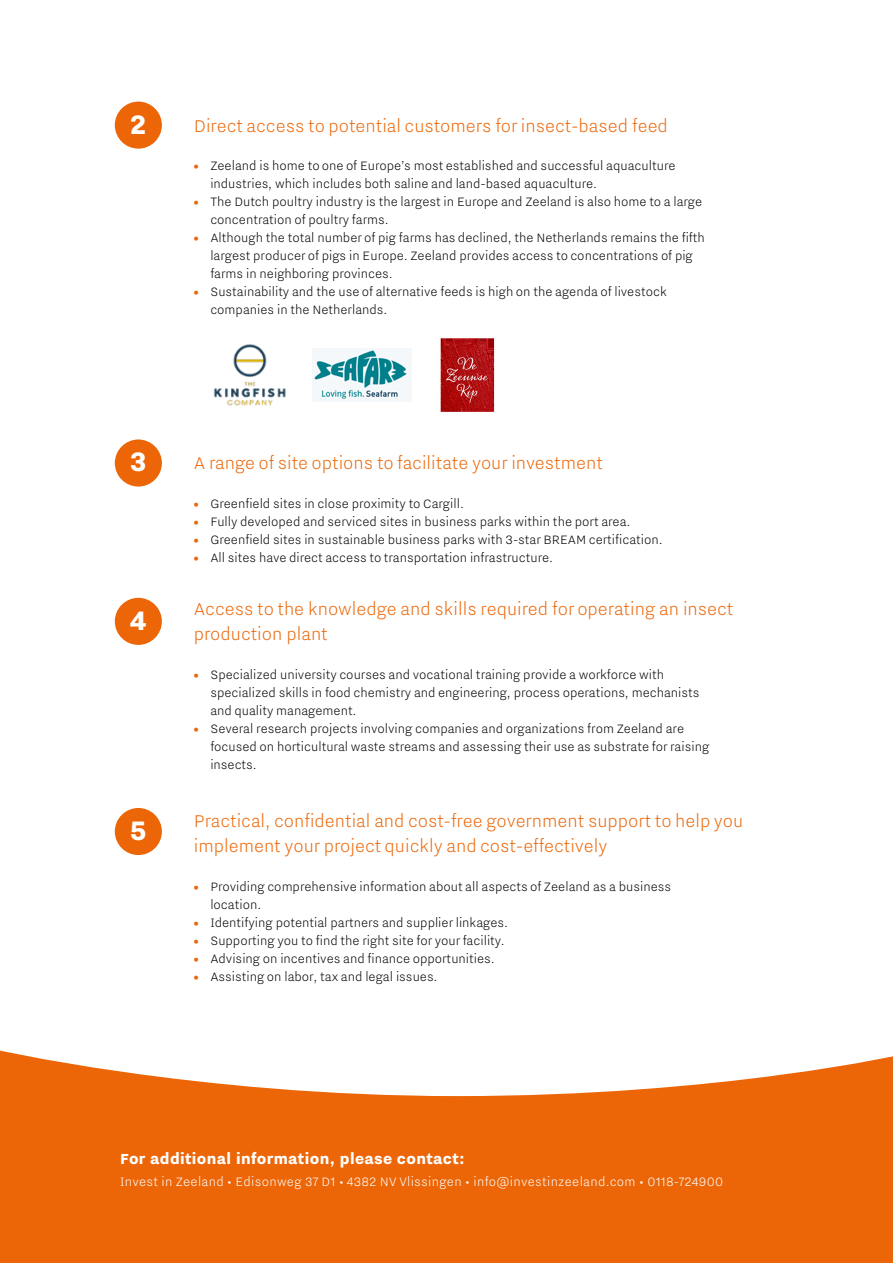
<style>
.page{position:relative;width:893px;height:1263px;background:#fff}
.page>*{position:absolute;margin:0;border:0;box-sizing:border-box;transform-origin:0 0}
.t1{font:800 33px "Nitti Grotesk";color:#fff}
.t2{font:300 21px/25.2px "Nitti Grotesk";color:#ec6608}
.t3{font:800 18px "Nitti Grotesk";letter-spacing:.02em;color:#fff}
.t4{font:300 15px/18px "Nitti Grotesk";color:#000}
.t5{font:300 15px "Nitti Grotesk";letter-spacing:.02em;color:#fff}
.s1{font-weight:900;color:#ec6608}
</style>
<div class="page">
<svg style="left:0;top:1050px;width:893px;height:213px;background:#ee7c2c"></svg>
<div style="left:115px;top:102px;width:47px;height:47px;background:#ec6608;border-radius:50%"></div>
<div style="left:115px;top:439px;width:47px;height:48px;background:#ec6608;border-radius:50%"></div>
<div style="left:115px;top:598px;width:47px;height:47px;background:#ec6608;border-radius:50%"></div>
<div style="left:115px;top:808px;width:47px;height:47px;background:#ec6608;border-radius:50%"></div>
<img style="left:213px;top:344px;width:73px;height:62px">
<img style="left:313px;top:349px;width:98px;height:53px">
<img style="left:440px;top:338px;width:55px;height:74px">
<h1 class="t1" style="left:131px;top:105px;width:17px">2</h1>
<h2 class="t2" style="left:194px;top:112px;width:476px">Direct access to potential customers for insect-based feed</h2>
<p class="t4" style="left:210px;top:156px;width:467px;text-indent:-16px"><span class="s1">•</span> Zeeland is home to one of Europe’s most established and successful aquaculture industries, which includes both saline and land-based aquaculture.</p>
<p class="t4" style="left:210px;top:192px;width:493px;text-indent:-16px"><span class="s1">•</span> The Dutch poultry industry is the largest in Europe and Zeeland is also home to a large concentration of poultry farms.</p>
<p class="t4" style="left:210px;top:228px;width:496px;text-indent:-16px"><span class="s1">•</span> Although the total number of pig farms has declined, the Netherlands remains the fifth largest producer of pigs in Europe. Zeeland provides access to concentrations of pig farms in neighboring provinces.</p>
<p class="t4" style="left:210px;top:282px;width:458px;text-indent:-16px"><span class="s1">•</span> Sustainability and the use of alternative feeds is high on the agenda of livestock companies in the Netherlands.</p>
<h1 class="t1" style="left:130px;top:443px;width:17px">3</h1>
<h1 class="t1" style="left:130px;top:601px;width:18px">4</h1>
<h1 class="t1" style="left:130px;top:811px;width:18px">5</h1>
<h2 class="t2" style="left:194px;top:450px;width:411px">A range of site options to facilitate your investment</h2>
<p class="t4" style="left:194px;top:494px;width:272px"><span class="s1">•</span> Greenfield sites in close proximity to Cargill.</p>
<p class="t4" style="left:194px;top:512px;width:438px"><span class="s1">•</span> Fully developed and serviced sites in business parks within the port area.</p>
<p class="t4" style="left:194px;top:530px;width:471px"><span class="s1">•</span> Greenfield sites in sustainable business parks with 3-star BREAM certification.</p>
<p class="t4" style="left:194px;top:548px;width:361px"><span class="s1">•</span> All sites have direct access to transportation infrastructure.</p>
<h2 class="t2" style="left:194px;top:596px;width:541px">Access to the knowledge and skills required for operating an insect production plant</h2>
<p class="t4" style="left:210px;top:665px;width:491px;text-indent:-16px"><span class="s1">•</span> Specialized university courses and vocational training provide a workforce with specialized skills in food chemistry and engineering, process operations, mechanists and quality management.</p>
<p class="t4" style="left:210px;top:719px;width:500px;text-indent:-16px"><span class="s1">•</span> Several research projects involving companies and organizations from Zeeland are focused on horticultural waste streams and assessing their use as substrate for raising insects.</p>
<h2 class="t2" style="left:194px;top:808px;width:551px">Practical, confidential and cost-free government support to help you implement your project quickly and cost-effectively</h2>
<p class="t4" style="left:210px;top:878px;width:462px;text-indent:-16px"><span class="s1">•</span> Providing comprehensive information about all aspects of Zeeland as a business location.</p>
<p class="t4" style="left:194px;top:914px;width:316px"><span class="s1">•</span> Identifying potential partners and supplier linkages.</p>
<p class="t4" style="left:194px;top:932px;width:312px"><span class="s1">•</span> Supporting you to find the right site for your facility.</p>
<p class="t4" style="left:194px;top:950px;width:302px"><span class="s1">•</span> Advising on incentives and finance opportunities.</p>
<p class="t4" style="left:194px;top:968px;width:245px"><span class="s1">•</span> Assisting on labor, tax and legal issues.</p>
<p class="t3" style="left:120px;top:1148px;width:346px">For additional information, please contact:</p>
<p class="t5" style="left:120px;top:1173px;width:605px">Invest in Zeeland • Edisonweg 37 D1 • 4382 NV Vlissingen • info@investinzeeland.com • 0118-724900</p>
</div>
